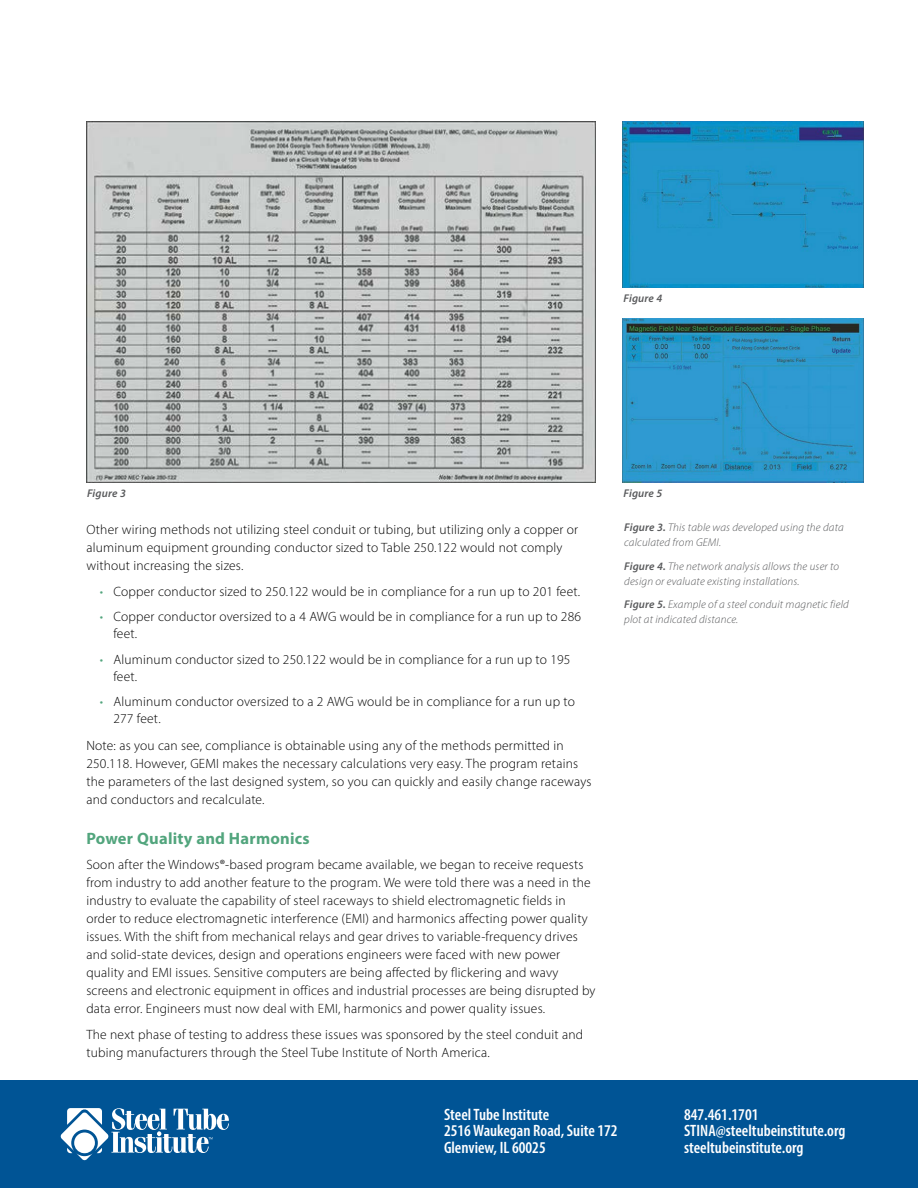
<style>
.page{position:relative;width:918px;height:1188px;background:#fff}
.page>*{position:absolute;margin:0;border:0;box-sizing:border-box;transform-origin:0 0}
.t1{font:600 condensed 16.5px/16.5px "Myriad Pro";color:#fff}
.t2{font:700 16.5px "Myriad Pro";letter-spacing:.015em;color:#52a57d}
.t3{font:300 13.5px/18px "Myriad Pro";letter-spacing:.015em;color:#000}
.t4{font:italic 300 11.25px/15px "Myriad Pro";letter-spacing:.015em;color:#58595b}
.t5{font:italic 600 11.25px "Myriad Pro";letter-spacing:.015em;color:#58595b}
.s1{color:#52a57d}
.s2{font-weight:600}
</style>
<div class="page">
<img style="left:86px;top:122px;width:510px;height:360px">
<img style="left:623px;top:122px;width:241px;height:165px">
<img style="left:623px;top:318px;width:241px;height:164px">
<div style="left:0;top:1080px;width:918px;height:108px;background:#005495"></div>
<svg style="left:60px;top:1108px;width:169px;height:52px"></svg>
<p class="t5" style="left:624px;top:292px;width:40px">Figure 4</p>
<p class="t5" style="left:87px;top:486px;width:40px">Figure 3</p>
<p class="t3" style="left:86px;top:521px;width:493px">Other wiring methods not utilizing steel conduit or tubing, but utilizing only a copper or aluminum equipment grounding conductor sized to Table 250.122 would not comply without increasing the sizes.</p>
<p class="t3" style="left:100px;top:582px;width:482px"><span class="s1">•</span> Copper conductor sized to 250.122 would be in compliance for a run up to 201 feet.</p>
<p class="t3" style="left:113px;top:608px;width:469px;line-height:17px;text-indent:-14px"><span class="s1">•</span> Copper conductor oversized to a 4 AWG would be in compliance for a run up to 286 feet.</p>
<p class="t3" style="left:113px;top:651px;width:459px;line-height:17px;text-indent:-14px"><span class="s1">•</span> Aluminum conductor sized to 250.122 would be in compliance for a run up to 195 feet.</p>
<p class="t3" style="left:113px;top:693px;width:463px;line-height:17px;text-indent:-14px"><span class="s1">•</span> Aluminum conductor oversized to a 2 AWG would be in compliance for a run up to<br>277 feet.</p>
<p class="t3" style="left:86px;top:736px;width:507px">Note: as you can see, compliance is obtainable using any of the methods permitted in 250.118. However, GEMI makes the necessary calculations very easy. The program retains the parameters of the last designed system, so you can quickly and easily change raceways and conductors and recalculate.</p>
<p class="t2" style="left:86px;top:828px;width:225px">Power Quality and Harmonics</p>
<p class="t3" style="left:86px;top:855px;width:511px">Soon after the Windows®-based program became available, we began to receive requests from industry to add another feature to the program. We were told there was a need in the industry to evaluate the capability of steel raceways to shield electromagnetic fields in order to reduce electromagnetic interference (EMI) and harmonics affecting power quality issues. With the shift from mechanical relays and gear drives to variable-frequency drives and solid-state devices, design and operations engineers were faced with new power quality and EMI issues. Sensitive computers are being affected by flickering and wavy screens and electronic equipment in offices and industrial processes are being disrupted by data error. Engineers must now deal with EMI, harmonics and power quality issues.</p>
<p class="t3" style="left:86px;top:1026px;width:498px">The next phase of testing to address these issues was sponsored by the steel conduit and tubing manufacturers through the Steel Tube Institute of North America.</p>
<p class="t5" style="left:624px;top:486px;width:40px">Figure 5</p>
<p class="t4" style="left:624px;top:520px;width:221px"><span class="s2">Figure 3.</span> This table was developed using the data calculated from GEMI.</p>
<p class="t4" style="left:624px;top:558px;width:217px"><span class="s2">Figure 4.</span> The network analysis allows the user to design or evaluate existing installations.</p>
<p class="t4" style="left:624px;top:597px;width:226px"><span class="s2">Figure 5.</span> Example of a steel conduit magnetic field plot at indicated distance.</p>
<p class="t1" style="left:444px;top:1106px;width:175px">Steel Tube Institute<br>2516 Waukegan Road, Suite 172<br>Glenview, IL 60025</p>
<p class="t1" style="left:684px;top:1106px;width:163px">847.461.1701<br>STINA@steeltubeinstitute.org steeltubeinstitute.org</p>
</div>
